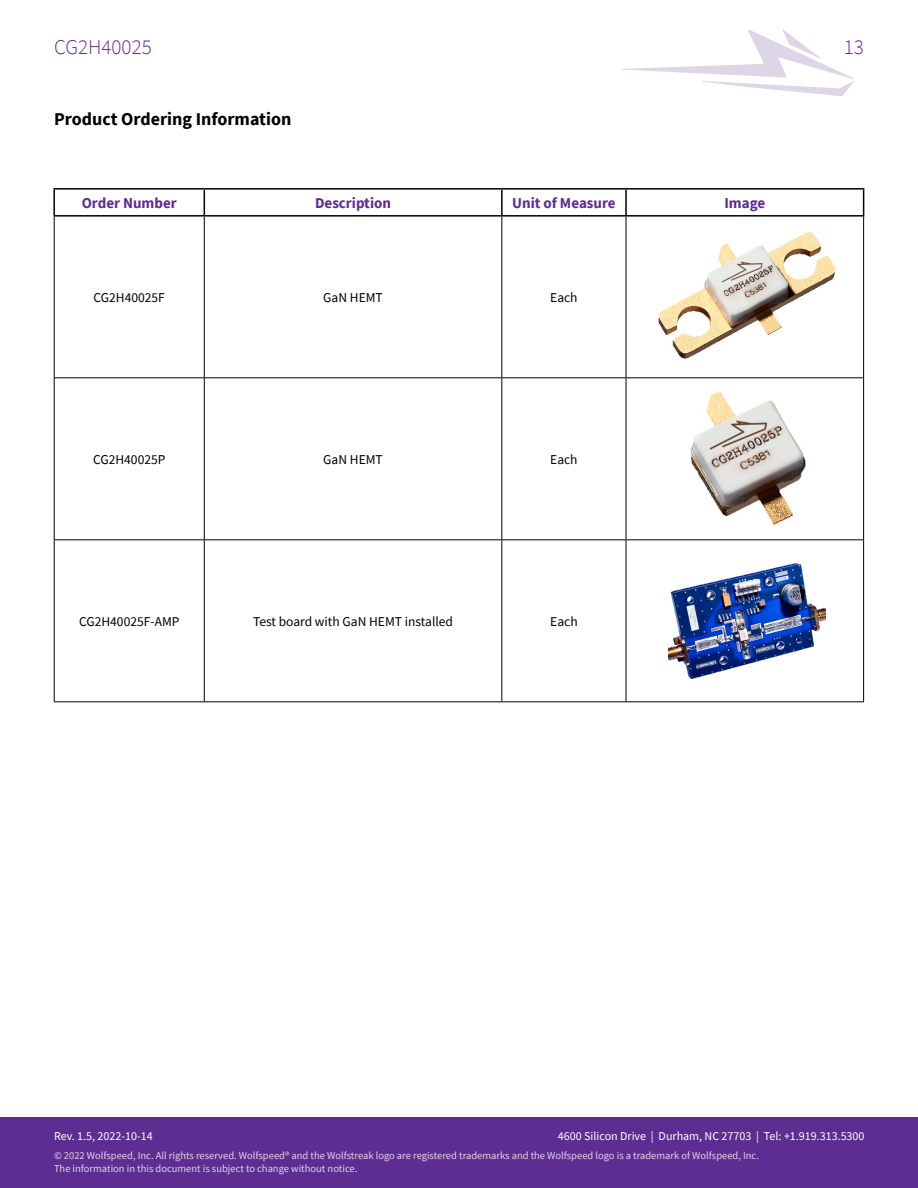
<style>
.page{position:relative;width:918px;height:1188px;background:#fff}
.page>*{position:absolute;margin:0;border:0;box-sizing:border-box;transform-origin:0 0}
.t1{font:300 21px "Source Sans Pro";color:#5e2d91}
.t2{font:700 18px "Source Sans Pro";color:#000}
.t3{font:700 15px "Source Sans Pro";color:#5e2d91}
.t4{font:13.5px "Source Sans Pro";color:#000}
.t5{font:12px "Source Sans Pro";color:#fff}
.t6{font:10.5px/12.6px "Source Sans Pro";color:#fff}
</style>
<div class="page">
<svg style="left:622px;top:29px;width:232px;height:67px"></svg>
<div style="left:0;top:1118px;width:918px;height:70px;background:#5e2d91"></div>
<hr style="left:501px;top:217px;width:1px;height:160px;background:#000">
<hr style="left:626px;top:217px;width:1px;height:160px;background:#000">
<hr style="left:54px;top:377px;width:150px;height:1px;background:#000">
<hr style="left:204px;top:377px;width:298px;height:1px;background:#000">
<hr style="left:502px;top:377px;width:124px;height:1px;background:#000">
<hr style="left:501px;top:378px;width:1px;height:161px;background:#000">
<hr style="left:626px;top:377px;width:238px;height:1px;background:#000">
<hr style="left:626px;top:378px;width:1px;height:161px;background:#000">
<hr style="left:54px;top:539px;width:150px;height:1px;background:#000">
<hr style="left:204px;top:539px;width:298px;height:1px;background:#000">
<hr style="left:502px;top:539px;width:124px;height:1px;background:#000">
<hr style="left:501px;top:540px;width:1px;height:161px;background:#000">
<hr style="left:626px;top:539px;width:238px;height:1px;background:#000">
<hr style="left:626px;top:540px;width:1px;height:161px;background:#000">
<hr style="left:54px;top:701px;width:150px;height:1px;background:#000">
<hr style="left:204px;top:701px;width:298px;height:1px;background:#000">
<hr style="left:502px;top:701px;width:124px;height:1px;background:#000">
<hr style="left:626px;top:701px;width:238px;height:1px;background:#000">
<hr style="left:53px;top:188px;width:151px;height:2px;background:#000">
<hr style="left:204px;top:188px;width:298px;height:2px;background:#000">
<hr style="left:502px;top:188px;width:124px;height:2px;background:#000">
<hr style="left:626px;top:188px;width:238px;height:2px;background:#000">
<hr style="left:53px;top:215px;width:151px;height:2px;background:#000">
<hr style="left:204px;top:215px;width:298px;height:2px;background:#000">
<hr style="left:502px;top:215px;width:124px;height:2px;background:#000">
<hr style="left:626px;top:215px;width:238px;height:2px;background:#000">
<hr style="left:53px;top:190px;width:2px;height:25px;background:#000">
<svg style="left:204px;top:190px;width:1px;height:25px"></svg>
<hr style="left:501px;top:190px;width:2px;height:25px;background:#000">
<hr style="left:625px;top:190px;width:2px;height:25px;background:#000">
<svg style="left:863px;top:190px;width:1px;height:25px"></svg>
<hr style="left:863px;top:217px;width:1px;height:160px;background:#000">
<hr style="left:863px;top:378px;width:1px;height:161px;background:#000">
<hr style="left:863px;top:540px;width:1px;height:161px;background:#000">
<hr style="left:204px;top:217px;width:1px;height:160px;background:#000">
<hr style="left:204px;top:378px;width:1px;height:161px;background:#000">
<hr style="left:204px;top:540px;width:1px;height:161px;background:#000">
<hr style="left:54px;top:217px;width:1px;height:160px;background:#000">
<hr style="left:54px;top:378px;width:1px;height:161px;background:#000">
<hr style="left:54px;top:540px;width:1px;height:161px;background:#000">
<img style="left:658px;top:233px;width:178px;height:125px">
<img style="left:691px;top:392px;width:115px;height:132px">
<img style="left:669px;top:563px;width:156px;height:115px">
<h1 class="t1" style="left:54px;top:34px;width:99px">CG2H40025</h1>
<h1 class="t1" style="left:844px;top:34px;width:22px">13</h1>
<h2 class="t2" style="left:54px;top:107px;width:239px">Product Ordering Information</h2>
<h3 class="t3" style="left:82px;top:193px;width:97px">Order Number</h3>
<h3 class="t3" style="left:315px;top:193px;width:78px">Description</h3>
<h3 class="t3" style="left:512px;top:193px;width:105px">Unit of Measure</h3>
<h3 class="t3" style="left:724px;top:193px;width:42px">Image</h3>
<p class="t4" style="left:94px;top:289px;width:73px">CG2H40025F</p>
<p class="t4" style="left:323px;top:289px;width:61px">GaN HEMT</p>
<p class="t4" style="left:550px;top:289px;width:29px">Each</p>
<p class="t4" style="left:93px;top:451px;width:74px">CG2H40025P</p>
<p class="t4" style="left:323px;top:451px;width:61px">GaN HEMT</p>
<p class="t4" style="left:550px;top:451px;width:29px">Each</p>
<p class="t4" style="left:79px;top:613px;width:102px">CG2H40025F-AMP</p>
<p class="t4" style="left:253px;top:613px;width:201px">Test board with GaN HEMT installed</p>
<p class="t4" style="left:550px;top:613px;width:29px">Each</p>
<p class="t5" style="left:558px;top:1129px;width:308px">4600 Silicon Drive | Durham, NC 27703 | Tel: +1.919.313.5300</p>
<p class="t5" style="left:54px;top:1129px;width:100px">Rev. 1.5, 2022-10-14</p>
<p class="t6" style="left:54px;top:1149px;width:707px">© 2022 Wolfspeed, Inc. All rights reserved. Wolfspeed® and the Wolfstreak logo are registered trademarks and the Wolfspeed logo is a trademark of Wolfspeed, Inc.<br>The information in this document is subject to change without notice.</p>
</div>
